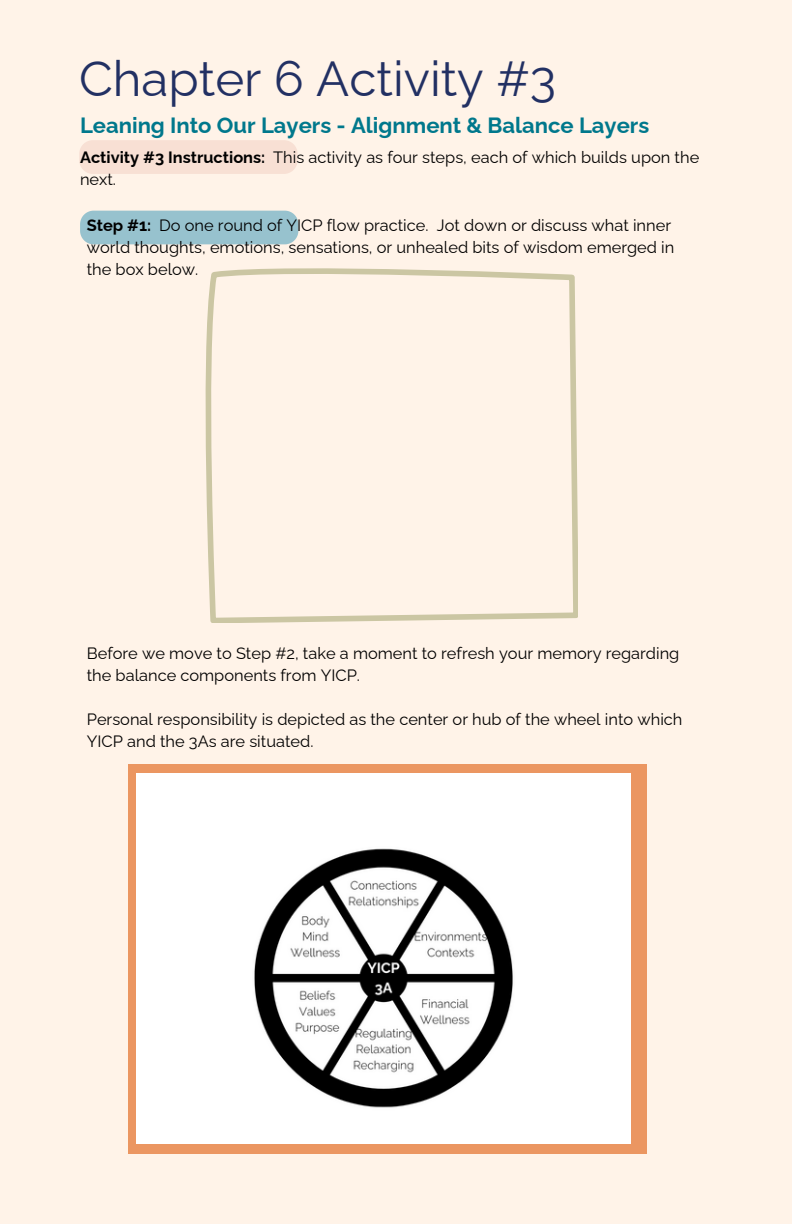
<style>
.page{position:relative;width:792px;height:1224px;background:#fff3e8}
.page>*{position:absolute;margin:0;border:0;box-sizing:border-box;transform-origin:0 0}
.t1{font:49.2px "Raleway";color:#223063}
.t2{font:700 22px "Raleway";color:#00788c}
.t3{font:16.4px/21.8px "Raleway";color:#000}
.s1{font-weight:700}
</style>
<div class="page">
<div style="left:128px;top:764px;width:519px;height:390px;background:#eb9661"></div>
<div style="left:79px;top:140px;width:219px;height:34px;background:#f8e0d4"></div>
<div style="left:80px;top:211px;width:218px;height:33px;background:#97c2ce"></div>
<svg style="left:206px;top:268px;width:372px;height:353px"></svg>
<img style="left:137px;top:773px;width:493px;height:371px">
<p class="t1" style="left:79px;top:50px;width:478px">Chapter 6 Activity #3</p>
<p class="t2" style="left:80px;top:113px;width:571px">Leaning Into Our Layers - Alignment &amp; Balance Layers</p>
<p class="t3" style="left:80px;top:146px;width:621px"><span class="s1">Activity #3 Instructions:</span> This activity as four steps, each of which builds upon the next.</p>
<h1 class="t3" style="left:87px;top:215px;width:589px"><span class="s1">Step #1:</span> Do one round of YICP flow practice. Jot down or discuss what inner world thoughts, emotions, sensations, or unhealed bits of wisdom emerged in the box below.</h1>
<p class="t3" style="left:87px;top:643px;width:594px">Before we move to Step #2, take a moment to refresh your memory regarding the balance components from YICP.</p>
<p class="t3" style="left:87px;top:708px;width:597px">Personal responsibility is depicted as the center or hub of the wheel into which<br>YICP and the 3As are situated.</p>
</div>
